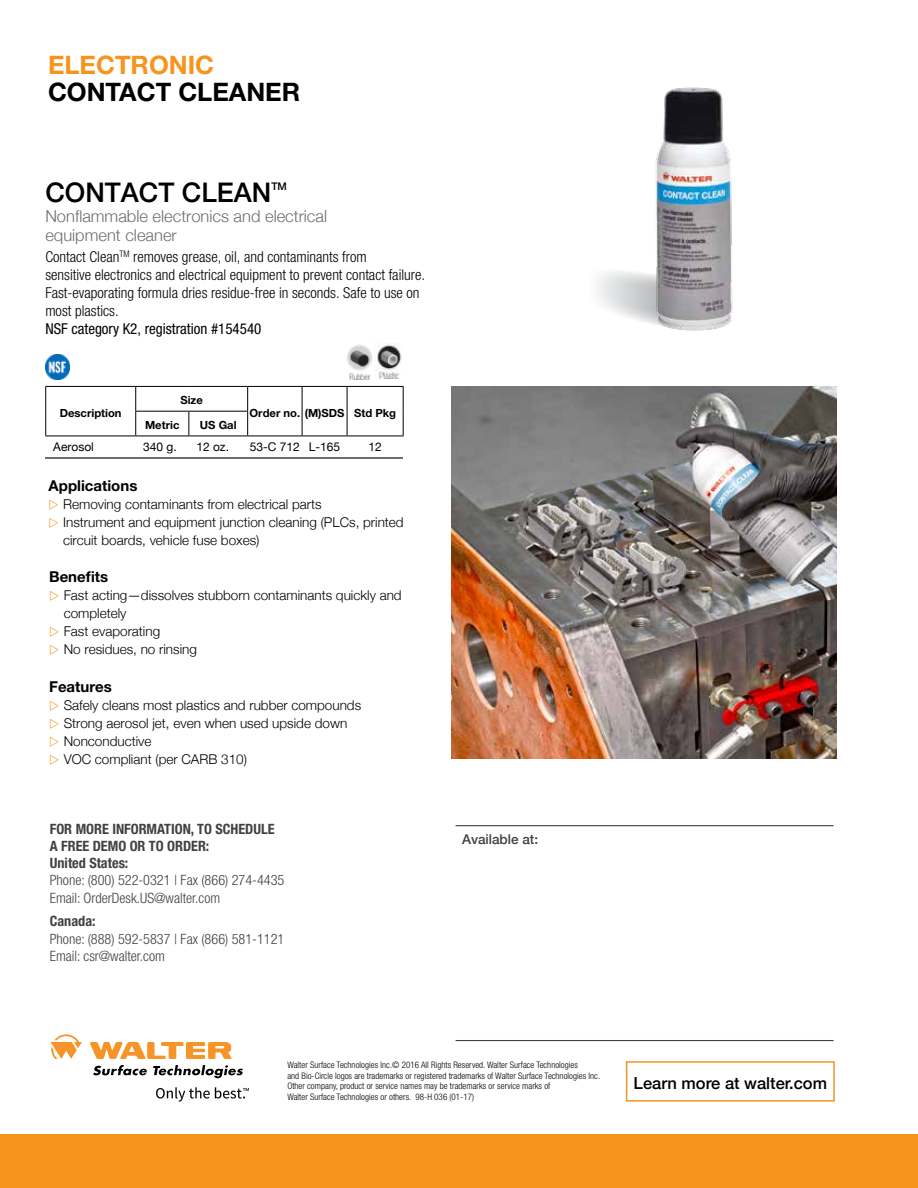
<style>
.page{position:relative;width:918px;height:1188px;background:#fff}
.page>*{position:absolute;margin:0;border:0;box-sizing:border-box;transform-origin:0 0}
.t1{font:500 27px "Helvetica Neue";color:#000}
.t2{font:700 25.5px "Helvetica Neue";color:#000}
.t3{font:700 25.5px "Helvetica Neue";color:#f7941e}
.t4{font:300 16.5px/19.5px "Helvetica Neue";color:#6d6e71}
.t5{font:500 16.5px "Helvetica Neue";color:#000}
.t6{font:300 condensed 15px/18px "Helvetica Neue";color:#000}
.t7{font:condensed 15px "Helvetica Neue";color:#000}
.t8{font:700 15px "Helvetica Neue";color:#000}
.t9{font:300 condensed 14.25px/17.1px "Helvetica Neue";color:#414042}
.t10{font:700 condensed 14.25px/17.1px "Helvetica Neue";color:#414042}
.t11{font:300 13.5px/18px "Helvetica Neue";color:#000}
.t12{font:500 13.5px "Helvetica Neue";color:#414042}
.t13{font:12px "Helvetica Neue";color:#000}
.t14{font:700 11.25px "Helvetica Neue";color:#000}
.t15{font:500 10.5px "Helvetica Neue";color:#000}
.t16{font:300 condensed 9px/10.5px "Helvetica Neue";letter-spacing:.005em;color:#000}
</style>
<div class="page">
<div style="left:0;top:1134px;width:918px;height:54px;background:#f7941e"></div>
<img style="left:598px;top:87px;width:135px;height:244px">
<img style="left:347px;top:343px;width:55px;height:36px">
<img style="left:45px;top:355px;width:25px;height:24px">
<hr style="left:45px;top:457px;width:358px;height:2px;background:#6d6e71">
<hr style="left:45px;top:386px;width:91px;height:1px;background:#000">
<hr style="left:136px;top:386px;width:53px;height:1px;background:#000">
<hr style="left:189px;top:386px;width:59px;height:1px;background:#000">
<hr style="left:248px;top:386px;width:54px;height:1px;background:#000">
<hr style="left:302px;top:386px;width:45px;height:1px;background:#000">
<hr style="left:347px;top:386px;width:57px;height:1px;background:#000">
<svg style="left:45px;top:387px;width:1px;height:49px"></svg>
<hr style="left:135px;top:411px;width:54px;height:1px;background:#000">
<svg style="left:135px;top:387px;width:1px;height:49px"></svg>
<hr style="left:189px;top:411px;width:59px;height:1px;background:#000">
<svg style="left:188px;top:412px;width:1px;height:24px"></svg>
<svg style="left:247px;top:387px;width:1px;height:49px"></svg>
<svg style="left:302px;top:387px;width:1px;height:49px"></svg>
<svg style="left:347px;top:387px;width:1px;height:49px"></svg>
<svg style="left:403px;top:387px;width:1px;height:49px"></svg>
<hr style="left:45px;top:436px;width:91px;height:1px;background:#000">
<hr style="left:136px;top:436px;width:53px;height:1px;background:#000">
<hr style="left:189px;top:436px;width:59px;height:1px;background:#000">
<hr style="left:248px;top:436px;width:54px;height:1px;background:#000">
<hr style="left:302px;top:436px;width:45px;height:1px;background:#000">
<hr style="left:347px;top:436px;width:57px;height:1px;background:#000">
<img style="left:451px;top:387px;width:386px;height:371px">
<hr style="left:456px;top:825px;width:378px;height:1px;background:#414042">
<hr style="left:456px;top:1040px;width:378px;height:1px;background:#414042">
<svg style="left:50px;top:1034px;width:32px;height:25px"></svg>
<svg style="left:90px;top:1042px;width:142px;height:17px"></svg>
<svg style="left:93px;top:1065px;width:54px;height:10px"></svg>
<svg style="left:153px;top:1065px;width:90px;height:13px"></svg>
<svg style="left:156px;top:1087px;width:93px;height:15px"></svg>
<div style="left:626px;top:1061px;width:209px;height:41px;border:2px solid #f79428"></div>
<h2 class="t3" style="left:48px;top:49px;width:168px">ELECTRONIC</h2>
<h2 class="t2" style="left:48px;top:76px;width:254px">CONTACT CLEANER</h2>
<h1 class="t1" style="left:45px;top:171px;width:228px">CONTACT CLEAN</h1>
<p class="t15" style="left:271px;top:178px;width:17px">TM</p>
<p class="t4" style="left:45px;top:205px;width:283px">Nonflammable electronics and electrical equipment cleaner</p>
<p class="t6" style="left:45px;top:248px;width:381px">Contact Clean<sup>TM</sup> removes grease, oil, and contaminants from<br>sensitive electronics and electrical equipment to prevent contact failure.<br>Fast-evaporating formula dries residue-free in seconds. Safe to use on most plastics.</p>
<p class="t7" style="left:45px;top:320px;width:218px">NSF category K2, registration #154540</p>
<p class="t14" style="left:60px;top:406px;width:63px">Description</p>
<p class="t14" style="left:180px;top:393px;width:24px">Size</p>
<p class="t14" style="left:145px;top:418px;width:36px">Metric</p>
<p class="t14" style="left:200px;top:418px;width:38px">US Gal</p>
<p class="t14" style="left:250px;top:406px;width:148px">Order no. (M)SDS Std Pkg</p>
<p class="t13" style="left:53px;top:438px;width:42px">Aerosol</p>
<p class="t13" style="left:143px;top:438px;width:35px">340 g.</p>
<p class="t13" style="left:196px;top:438px;width:34px">12 oz.</p>
<p class="t13" style="left:250px;top:438px;width:92px">53-C 712 L-165</p>
<p class="t13" style="left:368px;top:438px;width:15px">12</p>
<p class="t8" style="left:49px;top:476px;width:90px">Applications</p>
<p class="t11" style="left:63px;top:495px;width:342px">Removing contaminants from electrical parts<br>Instrument and equipment junction cleaning (PLCs, printed circuit boards, vehicle fuse boxes)</p>
<p class="t8" style="left:49px;top:567px;width:61px">Benefits</p>
<p class="t11" style="left:64px;top:585px;width:340px">Fast acting—dissolves stubborn contaminants quickly and completely<br>Fast evaporating<br>No residues, no rinsing</p>
<p class="t8" style="left:49px;top:677px;width:64px">Features</p>
<p class="t11" style="left:64px;top:695px;width:299px">Safely cleans most plastics and rubber compounds Strong aerosol jet, even when used upside down Nonconductive<br>VOC compliant (per CARB 310)</p>
<p class="t10" style="left:50px;top:820px;width:226px">FOR MORE INFORMATION, TO SCHEDULE<br>A FREE DEMO OR TO ORDER:<br>United States:</p>
<p class="t9" style="left:50px;top:872px;width:236px">Phone: (800) 522-0321 | Fax (866) 274-4435<br>Email: OrderDesk.US@walter.com</p>
<p class="t10" style="left:50px;top:913px;width:47px">Canada:</p>
<p class="t9" style="left:50px;top:930px;width:236px">Phone: (888) 592-5837 | Fax (866) 581-1121<br>Email: csr@walter.com</p>
<p class="t12" style="left:462px;top:829px;width:77px">Available at:</p>
<p class="t16" style="left:287px;top:1060px;width:314px">Walter Surface Technologies Inc.© 2016 All Rights Reserved. Walter Surface Technologies<br>and Bio-Circle logos are trademarks or registered trademarks of Walter Surface Technologies Inc.<br>Other company, product or service names may be trademarks or service marks of<br>Walter Surface Technologies or others. 98-H 036 (01-17)</p>
<p class="t5" style="left:634px;top:1070px;width:195px">Learn more at walter.com</p>
</div>
